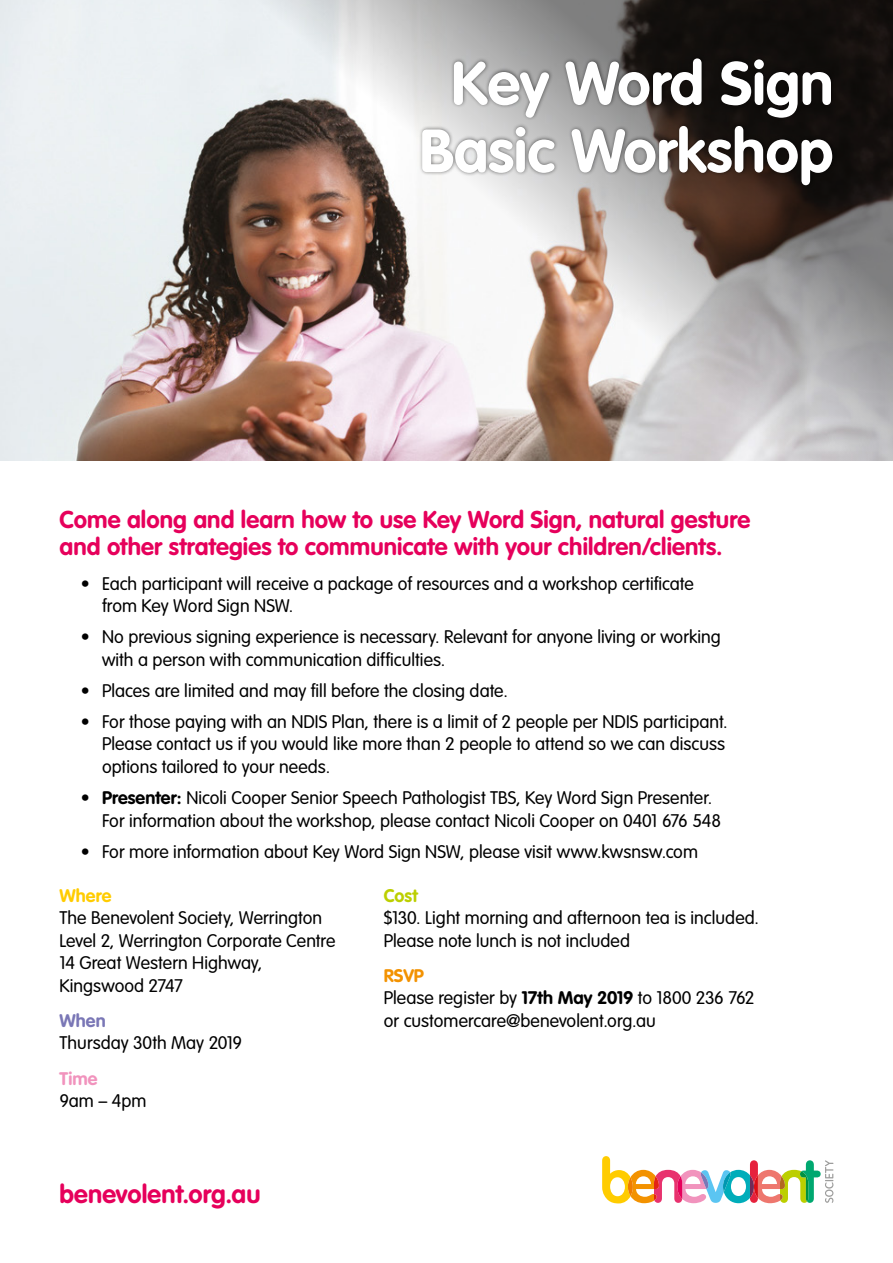
<style>
.page{position:relative;width:893px;height:1263px;background:#fff}
.page>*{position:absolute;margin:0;border:0;box-sizing:border-box;transform-origin:0 0}
.t1{font:700 60px/67.5px "VAG Rounded";color:#fff;text-align:center}
.t2{font:700 25.5px "VAG Rounded Std";letter-spacing:.005em;color:#e6005b}
.t3{font:700 24px/27px "VAG Rounded Std";letter-spacing:.005em;color:#e6005b}
.t4{font:300 18px/22.5px "VAG Rounded Std";color:#000}
.t5{font:700 18px "VAG Rounded Std";letter-spacing:.005em;color:#fc0}
.t6{font:700 18px "VAG Rounded Std";color:#7a77b6}
.t7{font:700 18px "VAG Rounded Std";color:#f193bd}
.t8{font:700 18px "VAG Rounded Std";color:#bccf00}
.s1{font-weight:700}
.s2{font-weight:700;color:#f39200}
</style>
<div class="page">
<svg style="left:602px;top:1156px;width:231px;height:47px"></svg>
<img style="left:0;top:0;width:893px;height:460px">
<div style="left:419px;top:54px;width:418px;height:135px;background:#000;opacity:.55"></div>
<h1 class="t1" style="left:419px;top:52px;width:415px">Key Word Sign<br>Basic Workshop</h1>
<h3 class="t3" style="left:60px;top:507px;width:692px">Come along and learn how to use Key Word Sign, natural gesture and other strategies to communicate with your children/clients.</h3>
<p class="t4" style="left:102px;top:573px;width:593px;text-indent:-21px">• Each participant will receive a package of resources and a workshop certificate from Key Word Sign NSW.</p>
<p class="t4" style="left:102px;top:626px;width:620px;text-indent:-21px">• No previous signing experience is necessary. Relevant for anyone living or working with a person with communication difficulties.</p>
<p class="t4" style="left:81px;top:680px;width:429px">• Places are limited and may fill before the closing date.</p>
<p class="t4" style="left:102px;top:711px;width:627px;text-indent:-21px">• For those paying with an NDIS Plan, there is a limit of 2 people per NDIS participant.<br>Please contact us if you would like more than 2 people to attend so we can discuss options tailored to your needs.</p>
<p class="t4" style="left:102px;top:787px;width:620px;text-indent:-21px">• <span class="s1">Presenter:</span> Nicoli Cooper Senior Speech Pathologist TBS, Key Word Sign Presenter.<br>For information about the workshop, please contact Nicoli Cooper on 0401 676 548</p>
<p class="t4" style="left:81px;top:840px;width:619px">• For more information about Key Word Sign NSW, please visit www.kwsnsw.com</p>
<p class="t8" style="left:384px;top:885px;width:35px">Cost</p>
<p class="t4" style="left:384px;top:907px;width:377px">$130. Light morning and afternoon tea is included.<br>Please note lunch is not included</p>
<p class="t4" style="left:384px;top:965px;width:372px"><span class="s2">RSVP<br></span>Please register by <span class="s1">17th May 2019</span> to 1800 236 762 or customercare@benevolent.org.au</p>
<p class="t5" style="left:60px;top:885px;width:53px">Where</p>
<p class="t4" style="left:60px;top:907px;width:277px">The Benevolent Society, Werrington<br>Level 2, Werrington Corporate Centre<br>14 Great Western Highway,<br>Kingswood 2747</p>
<p class="t6" style="left:60px;top:1010px;width:48px">When</p>
<p class="t4" style="left:60px;top:1032px;width:184px">Thursday 30th May 2019</p>
<p class="t7" style="left:60px;top:1068px;width:40px">Time</p>
<p class="t4" style="left:60px;top:1090px;width:88px">9am – 4pm</p>
<h2 class="t2" style="left:60px;top:1179px;width:203px">benevolent.org.au</h2>
</div>
